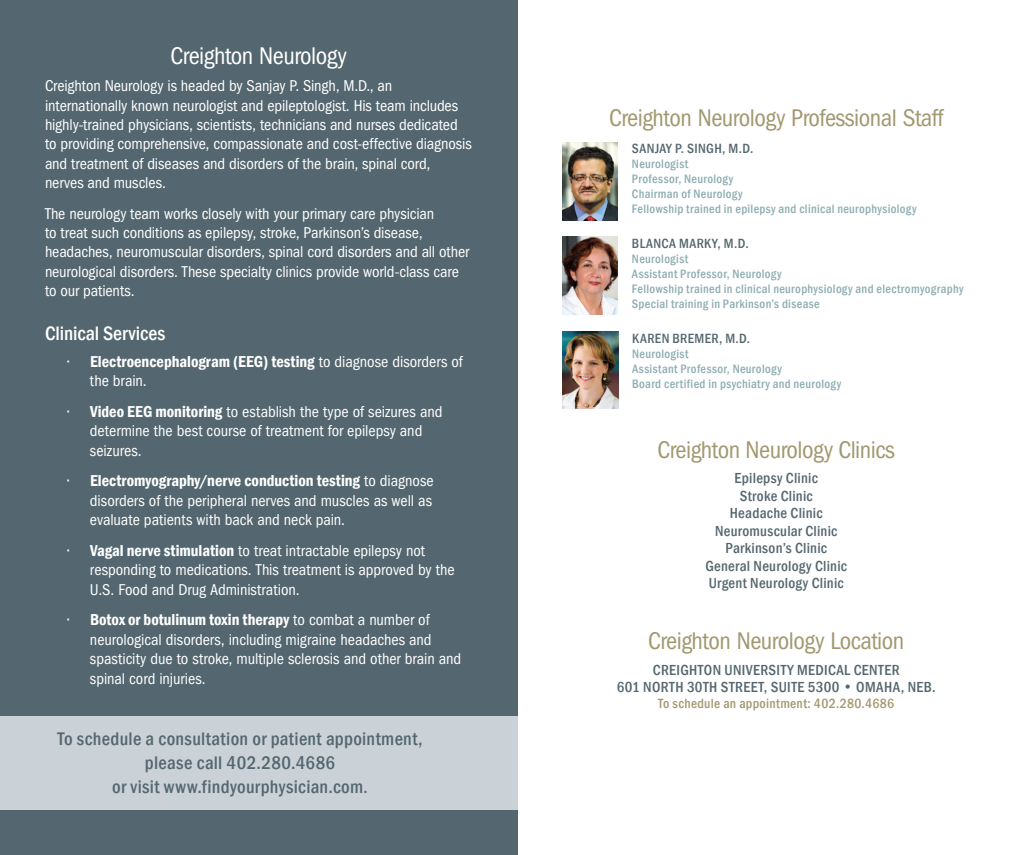
<style>
.page{position:relative;width:1035px;height:855px;background:#fff}
.page>*{position:absolute;margin:0;border:0;box-sizing:border-box;transform-origin:0 0}
.bio_head{font:condensed 25px "Franklin Gothic";letter-spacing:-.02em;color:#a29870}
.t1{font:condensed 25px "Franklin Gothic";letter-spacing:-.02em;color:#fff}
.bio_head-2{font:500 condensed 20px "Franklin Gothic";color:#fff}
.bio_title{font:500 condensed 18.75px/23.8px "Franklin Gothic";letter-spacing:.02em;color:#54666f;text-align:center}
.bio_head-3{font:condensed 16.25px/19.4px "Franklin Gothic";letter-spacing:-.005em;color:#fff}
.bio_head-4{font:600 condensed 16.25px/19.4px "Franklin Gothic";color:#fff}
.bio_head-5{font:500 condensed 15px "Franklin Gothic";letter-spacing:.02em;color:#54666f}
.bio_head-6{font:500 condensed 13.75px "Franklin Gothic";letter-spacing:.03em;color:#54666f}
.bio_title-2{font:500 condensed 13.75px "Franklin Gothic";letter-spacing:.02em;color:#a29870}
.bio_head-7{font:500 condensed 12.5px "Franklin Gothic";letter-spacing:.025em;color:#8dacb1}
.s1{font-weight:400}
.s2{font-weight:600}
.s3{font-size:17.5px}
</style>
<div class="page">
<div style="left:0;top:0;width:518px;height:855px;background:#54666f"></div>
<img style="left:562px;top:143px;width:56px;height:77px">
<img style="left:563px;top:331px;width:55px;height:78px">
<div style="left:0;top:716px;width:518px;height:94px;background:#cad2d8"></div>
<img style="left:562px;top:236px;width:56px;height:79px">
<p class="t1" style="left:171px;top:41px;width:178px">Creighton Neurology</p>
<p class="bio_head-3" style="left:45px;top:76px;width:428px">Creighton Neurology is headed by Sanjay P. Singh, M.D., an internationally known neurologist and epileptologist. His team includes highly-trained physicians, scientists, technicians and nurses dedicated to providing comprehensive, compassionate and cost-effective diagnosis and treatment of diseases and disorders of the brain, spinal cord, nerves and muscles.</p>
<p class="bio_head-3" style="left:45px;top:204px;width:426px">The neurology team works closely with your primary care physician<br>to treat such conditions as epilepsy, stroke, Parkinson’s disease, headaches, neuromuscular disorders, spinal cord disorders and all other neurological disorders. These specialty clinics provide world-class care to our patients.</p>
<p class="bio_head-2" style="left:45px;top:320px;width:122px">Clinical Services</p>
<p class="bio_head-4" style="left:90px;top:352px;width:374px;text-indent:-22px"><span class="s1">•</span> Electroencephalogram (EEG) testing <span class="s1">to diagnose disorders of the brain.</span></p>
<p class="bio_head-3" style="left:90px;top:402px;width:354px;text-indent:-22px">• <span class="s2">Video EEG monitoring</span> to establish the type of seizures and determine the best course of treatment for epilepsy and seizures.</p>
<p class="bio_head-3" style="left:90px;top:471px;width:345px;text-align:justify;text-indent:-22px">• <span class="s2">Electromyography/nerve conduction testing</span> to diagnose disorders of the peripheral nerves and muscles as well as evaluate patients with back and neck pain.</p>
<p class="bio_head-3" style="left:90px;top:541px;width:366px;text-indent:-22px">• <span class="s2">Vagal nerve stimulation</span> to treat intractable epilepsy not responding to medications. This treatment is approved by the<br>U.S. Food and Drug Administration.</p>
<p class="bio_head-3" style="left:90px;top:610px;width:373px;text-indent:-22px">• <span class="s2">Botox or botulinum toxin therapy</span> to combat a number of neurological disorders, including migraine headaches and spasticity due to stroke, multiple sclerosis and other brain and spinal cord injuries.</p>
<p class="bio_title" style="left:57px;top:727px;width:367px">To schedule a consultation or patient appointment, please call 402.280.4686<br>or visit www.findyourphysician.com<span class="s3">.</span></p>
<p class="bio_head" style="left:609px;top:104px;width:336px">Creighton Neurology Professional Staff</p>
<p class="bio_head-6" style="left:632px;top:140px;width:123px">SANJAY P. SINGH, M.D.</p>
<p class="bio_head-7" style="left:632px;top:156px;width:58px">Neurologist</p>
<p class="bio_head-7" style="left:632px;top:171px;width:103px">Professor, Neurology</p>
<p class="bio_head-7" style="left:632px;top:186px;width:112px">Chairman of Neurology</p>
<p class="bio_head-7" style="left:632px;top:201px;width:286px">Fellowship trained in epilepsy and clinical neurophysiology</p>
<p class="bio_head-6" style="left:632px;top:234px;width:118px">BLANCA MARKY, M.D.</p>
<p class="bio_head-7" style="left:632px;top:251px;width:58px">Neurologist</p>
<p class="bio_head-7" style="left:632px;top:266px;width:151px">Assistant Professor, Neurology</p>
<p class="bio_head-7" style="left:632px;top:281px;width:333px">Fellowship trained in clinical neurophysiology and electromyography</p>
<p class="bio_head-7" style="left:632px;top:296px;width:189px">Special training in Parkinson’s disease</p>
<p class="bio_head-6" style="left:632px;top:330px;width:120px">KAREN BREMER, M.D.</p>
<p class="bio_head-7" style="left:632px;top:346px;width:58px">Neurologist</p>
<p class="bio_head-7" style="left:632px;top:361px;width:151px">Assistant Professor, Neurology</p>
<p class="bio_head-7" style="left:632px;top:376px;width:211px">Board certified in psychiatry and neurology</p>
<p class="bio_head" style="left:657px;top:436px;width:239px">Creighton Neurology Clinics</p>
<p class="bio_head-5" style="left:735px;top:469px;width:85px">Epilepsy Clinic</p>
<p class="bio_head-5" style="left:740px;top:486px;width:74px">Stroke Clinic</p>
<p class="bio_head-5" style="left:730px;top:504px;width:94px">Headache Clinic</p>
<p class="bio_head-5" style="left:715px;top:521px;width:124px">Neuromuscular Clinic</p>
<p class="bio_head-5" style="left:725px;top:539px;width:103px">Parkinson’s Clinic</p>
<p class="bio_head-5" style="left:705px;top:556px;width:143px">General Neurology Clinic</p>
<p class="bio_head-5" style="left:709px;top:574px;width:137px">Urgent Neurology Clinic</p>
<p class="bio_head" style="left:648px;top:627px;width:258px">Creighton Neurology Location</p>
<p class="bio_head-5" style="left:653px;top:660px;width:248px">CREIGHTON UNIVERSITY MEDICAL CENTER</p>
<p class="bio_head-5" style="left:617px;top:677px;width:321px">601 NORTH 30TH STREET, SUITE 5300 • OMAHA, NEB.</p>
<p class="bio_title-2" style="left:658px;top:695px;width:238px">To schedule an appointment: 402.280.4686</p>
</div>
